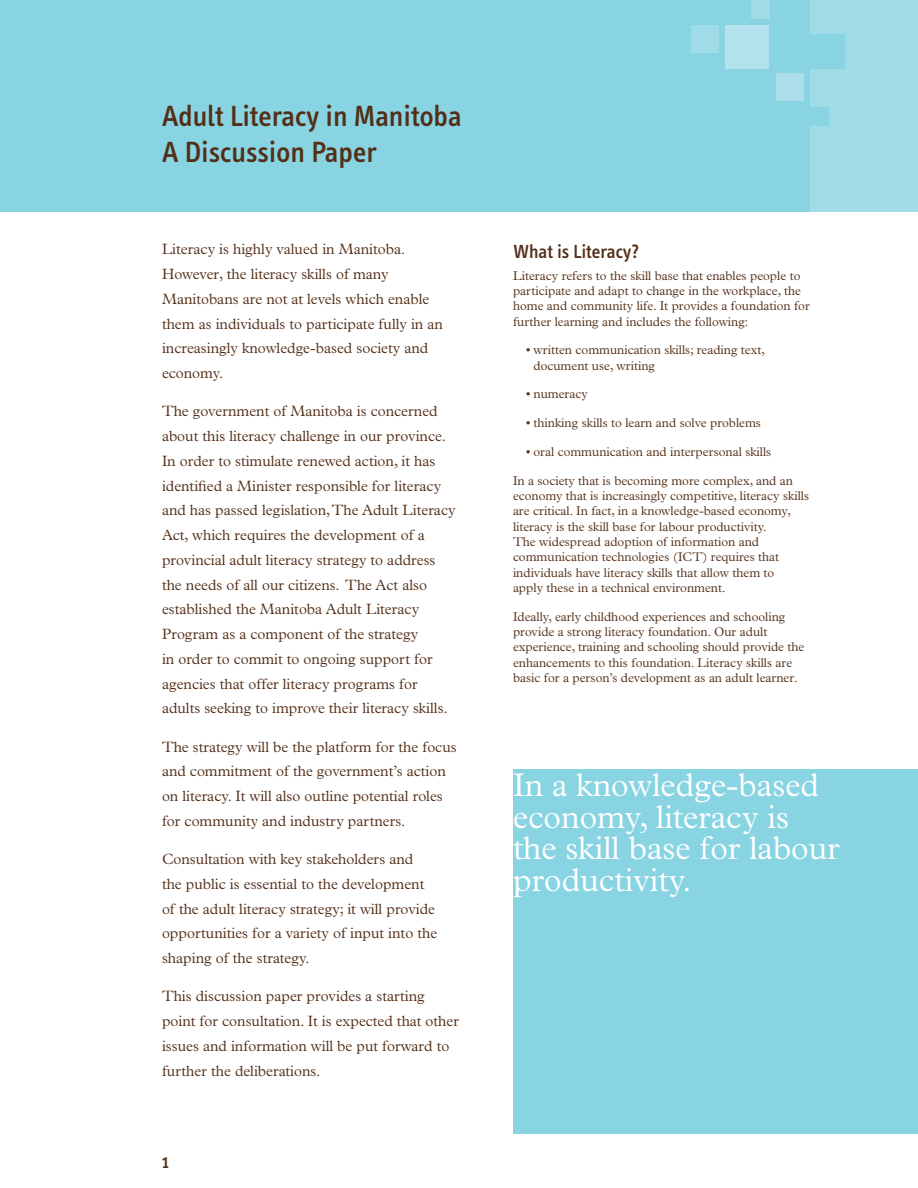
<style>
.page{position:relative;width:918px;height:1188px;background:#fff}
.page>*{position:absolute;margin:0;border:0;box-sizing:border-box;transform-origin:0 0}
.pull-outs{font:300 33px/31.5px "Plantin";color:#fff}
.Headlines{font:500 30px/36px "Info Text";color:#532f18}
.Subheads{font:500 19.5px "Info Text";color:#532f18}
.Intro{font:300 15px/24.8px "Plantin";color:#532f18}
.t1{font:300 12.75px/15.3px "Plantin";color:#532f18}
</style>
<div class="page">
<div style="left:0;top:0;width:918px;height:211px;background:#88d4e2"></div>
<div style="left:751px;top:0;width:18px;height:18px;background:#a0dbe8"></div>
<div style="left:776px;top:74px;width:27px;height:27px;background:#addfeb"></div>
<div style="left:692px;top:25px;width:27px;height:27px;background:#a0dbe8"></div>
<div style="left:726px;top:25px;width:43px;height:44px;background:#b3e1ec"></div>
<div style="left:810px;top:0;width:108px;height:211px;background:#a0dbe8"></div>
<div style="left:800px;top:34px;width:45px;height:35px;background:#88d4e2"></div>
<div style="left:806px;top:107px;width:22px;height:19px;background:#88d4e2"></div>
<div style="left:513px;top:769px;width:405px;height:365px;background:#88d4e2"></div>
<p class="Headlines" style="left:162px;top:98px;width:301px">Adult Literacy in Manitoba<br>A Discussion Paper</p>
<p class="Intro" style="left:162px;top:237px;width:282px">Literacy is highly valued in Manitoba.<br>However, the literacy skills of many Manitobans are not at levels which enable them as individuals to participate fully in an increasingly knowledge-based society and economy.</p>
<p class="Intro" style="left:162px;top:399px;width:295px">The government of Manitoba is concerned about this literacy challenge in our province.<br>In order to stimulate renewed action, it has identified a Minister responsible for literacy and has passed legislation, The Adult Literacy Act, which requires the development of a provincial adult literacy strategy to address the needs of all our citizens. The Act also established the Manitoba Adult Literacy Program as a component of the strategy<br>in order to commit to ongoing support for agencies that offer literacy programs for adults seeking to improve their literacy skills.</p>
<p class="Intro" style="left:162px;top:734px;width:296px">The strategy will be the platform for the focus and commitment of the government’s action on literacy. It will also outline potential roles for community and industry partners.</p>
<p class="Intro" style="left:162px;top:847px;width:277px">Consultation with key stakeholders and<br>the public is essential to the development of the adult literacy strategy; it will provide opportunities for a variety of input into the shaping of the strategy.</p>
<p class="Intro" style="left:162px;top:984px;width:298px">This discussion paper provides a starting point for consultation. It is expected that other issues and information will be put forward to further the deliberations.</p>
<p class="Subheads" style="left:162px;top:1151px;width:8px">1</p>
<p class="Subheads" style="left:513px;top:240px;width:128px">What is Literacy?</p>
<p class="t1" style="left:513px;top:268px;width:298px">Literacy refers to the skill base that enables people to participate and adapt to change in the workplace, the home and community life. It provides a foundation for further learning and includes the following:</p>
<p class="t1" style="left:534px;top:343px;width:233px;text-indent:-7px">• written communication skills; reading text, document use, writing</p>
<p class="t1" style="left:527px;top:387px;width:63px">• numeracy</p>
<p class="t1" style="left:527px;top:415px;width:236px">• thinking skills to learn and solve problems</p>
<p class="t1" style="left:527px;top:444px;width:246px">• oral communication and interpersonal skills</p>
<p class="t1" style="left:513px;top:473px;width:298px">In a society that is becoming more complex, and an economy that is increasingly competitive, literacy skills are critical. In fact, in a knowledge-based economy, literacy is the skill base for labour productivity.<br>The widespread adoption of information and communication technologies (ICT) requires that individuals have literacy skills that allow them to<br>apply these in a technical environment.</p>
<p class="t1" style="left:513px;top:609px;width:293px">Ideally, early childhood experiences and schooling provide a strong literacy foundation. Our adult experience, training and schooling should provide the enhancements to this foundation. Literacy skills are basic for a person’s development as an adult learner.</p>
<p class="pull-outs" style="left:513px;top:770px;width:328px">In a knowledge-based economy, literacy is the skill base for labour productivity.</p>
</div>
